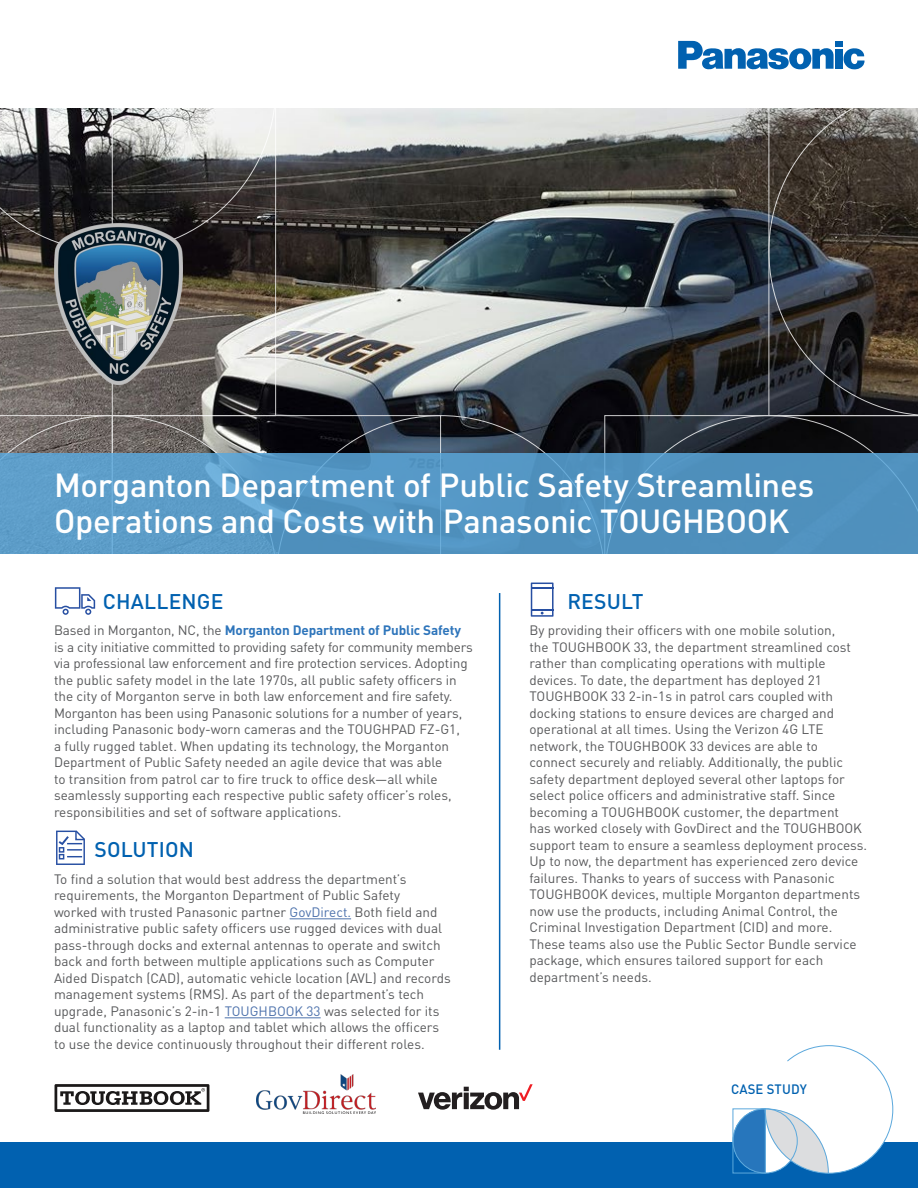
<style>
.page{position:relative;width:918px;height:1188px;background:#fff}
.page>*{position:absolute;margin:0;border:0;box-sizing:border-box;transform-origin:0 0}
.t1{font:500 33px/36px "DINOT";letter-spacing:-.01em;color:#fff}
.Subhead{font:500 21px "DINOT";letter-spacing:.01em;color:#0161b0}
.Body_intro__smaller{font:13.5px/16.5px "DINOT";color:#57585a}
.t2{font:500 13.5px "DINOT";letter-spacing:.01em;color:#0161b0}
.s1{font-weight:700;color:#2e75bb}
.s2{color:#4d72ac}
</style>
<div class="page">
<img style="left:276px;top:108px;width:493px;height:307px">
<svg style="left:0;top:416px;width:112px;height:37px;background:#77706d"></svg>
<svg style="left:441px;top:415px;width:163px;height:38px;background:#242a33"></svg>
<svg style="left:0;top:108px;width:276px;height:308px;background:#676360"></svg>
<svg style="left:604px;top:415px;width:314px;height:38px;background:#1c1f24"></svg>
<svg style="left:112px;top:415px;width:329px;height:38px;background:#46474b"></svg>
<svg style="left:769px;top:108px;width:149px;height:308px;background:#3f3b37"></svg>
<img style="left:54px;top:223px;width:128px;height:161px">
<svg style="left:55px;top:1084px;width:154px;height:28px"></svg>
<div style="left:0;top:1142px;width:918px;height:46px;background:#0161b0"></div>
<svg style="left:843px;top:48px;width:22px;height:21px"></svg>
<div style="left:835px;top:41px;width:8px;height:5px;background:#0161b0"></div>
<div style="left:835px;top:49px;width:8px;height:20px;background:#0161b0"></div>
<svg style="left:678px;top:41px;width:156px;height:29px"></svg>
<svg style="left:733px;top:1045px;width:161px;height:129px"></svg>
<div style="left:0;top:453px;width:918px;height:101px;background:linear-gradient(to right,#5e9fcb,#4c8dbb)"></div>
<hr style="left:499px;top:593px;width:1px;height:457px;background:#0161b0">
<svg style="left:55px;top:587px;width:40px;height:28px"></svg>
<svg style="left:531px;top:583px;width:23px;height:34px"></svg>
<svg style="left:56px;top:831px;width:29px;height:34px"></svg>
<hr style="left:290px;top:918px;width:61px;height:1px;background:#4d72ac">
<hr style="left:225px;top:1017px;width:96px;height:1px;background:#4d72ac">
<img style="left:256px;top:1075px;width:120px;height:38px">
<svg style="left:418px;top:1084px;width:115px;height:26px"></svg>
<h1 class="t1" style="left:54px;top:466px;width:762px">Morganton Department of Public Safety Streamlines<br>Operations and Costs with Panasonic TOUGHBOOK</h1>
<p class="Subhead" style="left:103px;top:588px;width:122px">CHALLENGE</p>
<p class="Body_intro__smaller" style="left:54px;top:622px;width:420px">Based in Morganton, NC, the <span class="s1">Morganton Department of Public Safety </span>is a city initiative committed to providing safety for community members via professional law enforcement and fire protection services. Adopting the public safety model in the late 1970s, all public safety officers in the city of Morganton serve in both law enforcement and fire safety.<br>Morganton has been using Panasonic solutions for a number of years, including Panasonic body-worn cameras and the TOUGHPAD FZ-G1,<br>a fully rugged tablet. When updating its technology, the Morganton Department of Public Safety needed an agile device that was able<br>to transition from patrol car to fire truck to office desk—all while seamlessly supporting each respective public safety officer’s roles, responsibilities and set of software applications.</p>
<p class="Subhead" style="left:95px;top:836px;width:101px">SOLUTION</p>
<p class="Body_intro__smaller" style="left:54px;top:871px;width:398px">To find a solution that would best address the department’s requirements, the Morganton Department of Public Safety<br>worked with trusted Panasonic partner <span class="s2">GovDirect.</span> Both field and administrative public safety officers use rugged devices with dual pass-through docks and external antennas to operate and switch back and forth between multiple applications such as Computer Aided Dispatch (CAD), automatic vehicle location (AVL) and records management systems (RMS). As part of the department’s tech upgrade, Panasonic’s 2-in-1 <span class="s2">TOUGHBOOK 33</span> was selected for its dual functionality as a laptop and tablet which allows the officers to use the device continuously throughout their different roles.</p>
<p class="Subhead" style="left:567px;top:588px;width:78px">RESULT</p>
<p class="Body_intro__smaller" style="left:529px;top:622px;width:339px">By providing their officers with one mobile solution,<br>the TOUGHBOOK 33, the department streamlined cost rather than complicating operations with multiple devices. To date, the department has deployed 21<br>TOUGHBOOK 33 2-in-1s in patrol cars coupled with docking stations to ensure devices are charged and operational at all times. Using the Verizon 4G LTE network, the TOUGHBOOK 33 devices are able to connect securely and reliably. Additionally, the public safety department deployed several other laptops for select police officers and administrative staff. Since becoming a TOUGHBOOK customer, the department<br>has worked closely with GovDirect and the TOUGHBOOK support team to ensure a seamless deployment process.<br>Up to now, the department has experienced zero device failures. Thanks to years of success with Panasonic TOUGHBOOK devices, multiple Morganton departments now use the products, including Animal Control, the Criminal Investigation Department (CID) and more.<br>These teams also use the Public Sector Bundle service package, which ensures tailored support for each department’s needs.</p>
<p class="t2" style="left:731px;top:1080px;width:77px">CASE STUDY</p>
</div>
